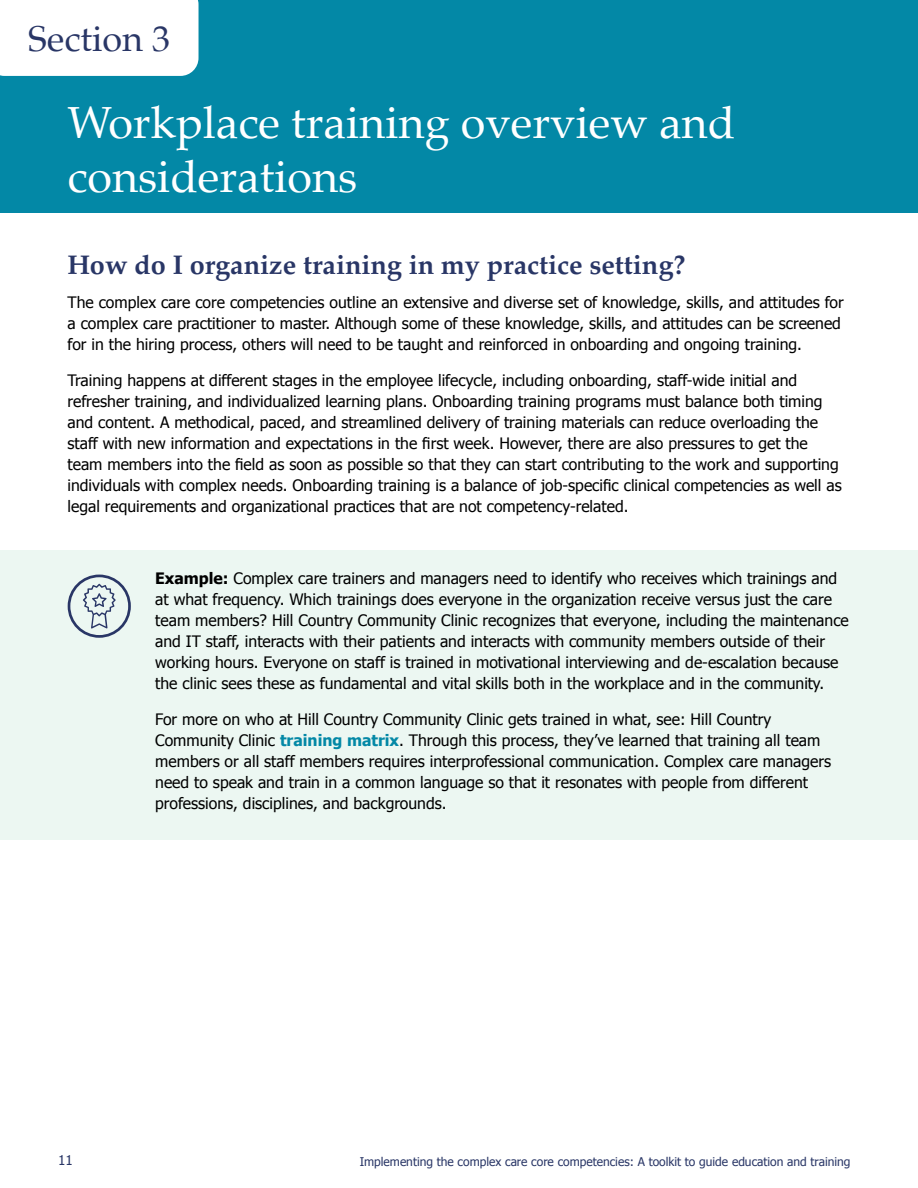
<style>
.page{position:relative;width:918px;height:1188px;background:#fff}
.page>*{position:absolute;margin:0;border:0;box-sizing:border-box;transform-origin:0 0}
.t1{font:45px/54px "Palatino";color:#fff}
.t2{font:36px "Palatino";color:#293666}
.t3{font:700 27px "Palatino";color:#293666}
.t4{font:15.75px/21px "Tahoma";color:#000}
.t5{font:13.5px "Tahoma";color:#293666}
.t6{font:12px "Tahoma";color:#293666}
.s1{font-weight:700}
.s2{font-weight:700;color:#0388a6}
</style>
<div class="page">
<div style="left:0;top:550px;width:918px;height:289px;background:#ecf7f2"></div>
<div style="left:68px;top:575px;width:63px;height:63px;border:3px solid #293666;border-radius:50%"></div>
<svg style="left:83px;top:584px;width:33px;height:45px"></svg>
<div style="left:0;top:0;width:918px;height:212px;background:#0388a6"></div>
<div style="left:0;top:0;width:199px;height:76px;background:#fff"></div>
<h2 class="t2" style="left:28px;top:8px;width:143px">Section 3</h2>
<h1 class="t1" style="left:68px;top:95px;width:669px">Workplace training overview and considerations</h1>
<h3 class="t3" style="left:68px;top:242px;width:619px">How do I organize training in my practice setting?</h3>
<p class="t4" style="left:68px;top:292px;width:778px">The complex care core competencies outline an extensive and diverse set of knowledge, skills, and attitudes for a complex care practitioner to master. Although some of these knowledge, skills, and attitudes can be screened for in the hiring process, others will need to be taught and reinforced in onboarding and ongoing training.</p>
<p class="t4" style="left:68px;top:370px;width:776px">Training happens at different stages in the employee lifecycle, including onboarding, staff-wide initial and refresher training, and individualized learning plans. Onboarding training programs must balance both timing and content. A methodical, paced, and streamlined delivery of training materials can reduce overloading the staff with new information and expectations in the first week. However, there are also pressures to get the team members into the field as soon as possible so that they can start contributing to the work and supporting individuals with complex needs. Onboarding training is a balance of job-specific clinical competencies as well as legal requirements and organizational practices that are not competency-related.</p>
<p class="t4" style="left:155px;top:568px;width:695px"><span class="s1">Example:</span> Complex care trainers and managers need to identify who receives which trainings and at what frequency. Which trainings does everyone in the organization receive versus just the care team members? Hill Country Community Clinic recognizes that everyone, including the maintenance and IT staff, interacts with their patients and interacts with community members outside of their working hours. Everyone on staff is trained in motivational interviewing and de-escalation because the clinic sees these as fundamental and vital skills both in the workplace and in the community.</p>
<p class="t4" style="left:155px;top:708px;width:677px">For more on who at Hill Country Community Clinic gets trained in what, see: Hill Country Community Clinic <span class="s2">training matrix</span>. Through this process, they’ve learned that training all team members or all staff members requires interprofessional communication. Complex care managers need to speak and train in a common language so that it resonates with people from different professions, disciplines, and backgrounds.</p>
<p class="t5" style="left:58px;top:1151px;width:16px">11</p>
<p class="t6" style="left:360px;top:1154px;width:492px">Implementing the complex care core competencies: A toolkit to guide education and training</p>
</div>
